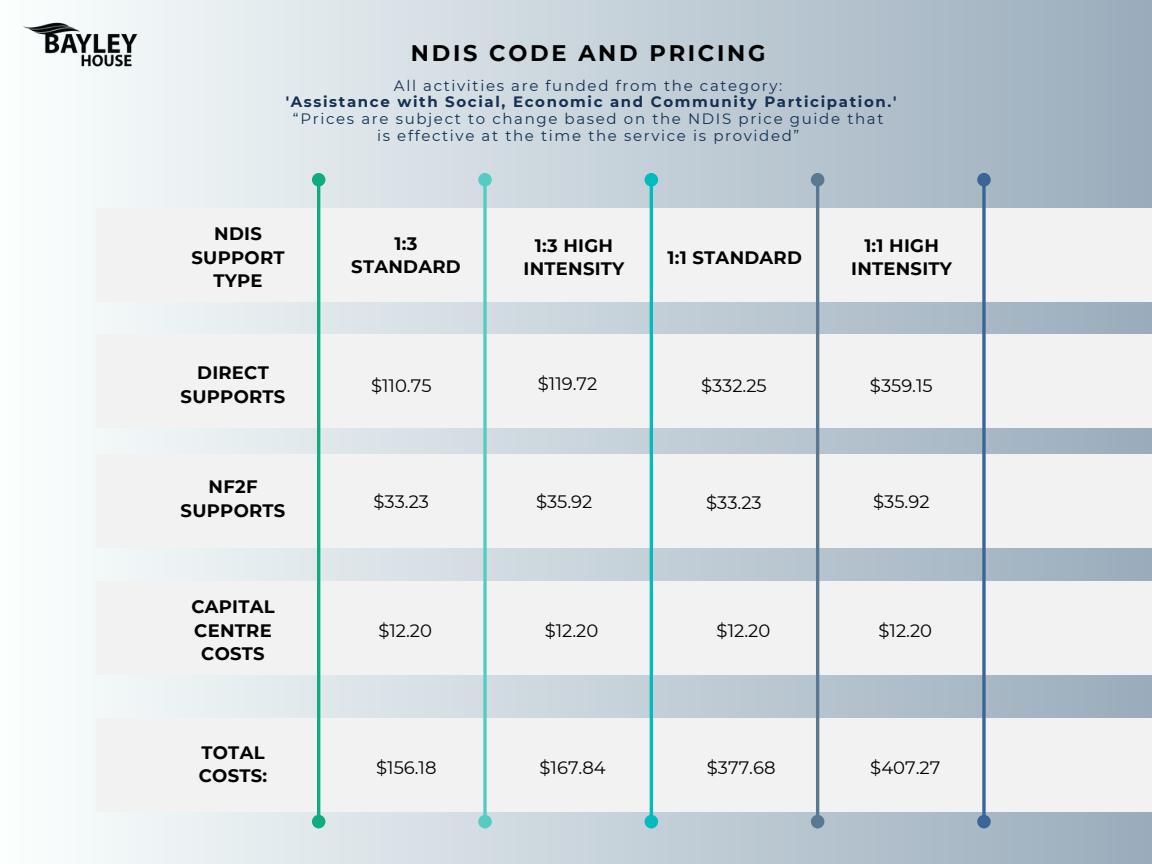
<style>
.page{position:relative;width:1152px;height:864px;background:#fff}
.page>*{position:absolute;margin:0;border:0;box-sizing:border-box;transform-origin:0 0}
.t1{font:700 22.5px "Montserrat";letter-spacing:.12em;color:#000}
.t2{font:700 18px/23.7px "Montserrat";letter-spacing:.015em;color:#000;text-align:center}
.t3{font:18px "Montserrat";color:#000}
.t4{font:15px "Montserrat";letter-spacing:.11em;color:#153054}
.t5{font:700 15px "Montserrat";letter-spacing:.11em;color:#153054}
</style>
<div class="page">
<div style="left:0;top:0;width:1152px;height:864px;background:linear-gradient(to right,#fbfffe,#9aacbb)"></div>
<div style="left:96px;top:208px;width:1056px;height:93px;background:#f2f2f2"></div>
<div style="left:96px;top:334px;width:1056px;height:94px;background:#f2f2f2"></div>
<div style="left:96px;top:454px;width:1056px;height:94px;background:#f2f2f2"></div>
<div style="left:96px;top:581px;width:1056px;height:94px;background:#f2f2f2"></div>
<div style="left:96px;top:718px;width:1056px;height:94px;background:#f2f2f2"></div>
<svg style="left:483px;top:187px;width:4px;height:628px;background:#6bd0c7"></svg>
<div style="left:480px;top:817px;width:10px;height:10px;background:#55ccc1;border-radius:50%"></div>
<div style="left:478px;top:815px;width:14px;height:13px;border:3px solid #55ccc1;border-radius:50%"></div>
<div style="left:480px;top:175px;width:10px;height:10px;background:#55ccc1;border-radius:50%"></div>
<div style="left:478px;top:173px;width:14px;height:14px;border:3px solid #55ccc1;border-radius:50%"></div>
<hr style="left:317px;top:186px;width:3px;height:630px;background:#0fac81">
<div style="left:314px;top:817px;width:10px;height:10px;background:#0fac81;border-radius:50%"></div>
<div style="left:312px;top:815px;width:13px;height:13px;border:3px solid #0fac81;border-radius:50%"></div>
<div style="left:314px;top:175px;width:10px;height:10px;background:#0fac81;border-radius:50%"></div>
<div style="left:312px;top:173px;width:13px;height:14px;border:3px solid #0fac81;border-radius:50%"></div>
<hr style="left:650px;top:186px;width:3px;height:630px;background:#00bcbc">
<div style="left:646px;top:817px;width:10px;height:10px;background:#00bcbc;border-radius:50%"></div>
<div style="left:645px;top:815px;width:13px;height:13px;border:3px solid #00bcbc;border-radius:50%"></div>
<div style="left:646px;top:175px;width:10px;height:10px;background:#00bcbc;border-radius:50%"></div>
<div style="left:645px;top:173px;width:13px;height:14px;border:3px solid #00bcbc;border-radius:50%"></div>
<hr style="left:816px;top:186px;width:3px;height:630px;background:#5b7891">
<div style="left:813px;top:817px;width:10px;height:10px;background:#5b7891;border-radius:50%"></div>
<div style="left:811px;top:815px;width:13px;height:13px;border:3px solid #5b7891;border-radius:50%"></div>
<div style="left:813px;top:175px;width:10px;height:10px;background:#5b7891;border-radius:50%"></div>
<div style="left:811px;top:173px;width:13px;height:14px;border:3px solid #5b7891;border-radius:50%"></div>
<svg style="left:982px;top:187px;width:4px;height:628px;background:#5478a3"></svg>
<div style="left:979px;top:817px;width:10px;height:10px;background:#3b6597;border-radius:50%"></div>
<div style="left:977px;top:815px;width:14px;height:13px;border:3px solid #3b6597;border-radius:50%"></div>
<div style="left:979px;top:175px;width:10px;height:10px;background:#3b6597;border-radius:50%"></div>
<div style="left:977px;top:173px;width:14px;height:14px;border:3px solid #3b6597;border-radius:50%"></div>
<img style="left:22px;top:20px;width:117px;height:48px">
<p class="t1" style="left:411px;top:40px;width:356px">NDIS CODE AND PRICING</p>
<h1 class="t4" style="left:394px;top:76px;width:390px">All activities are funded from the category:</h1>
<p class="t5" style="left:286px;top:93px;width:612px">'Assistance with Social, Economic and Community Participation.'</p>
<p class="t4" style="left:293px;top:110px;width:592px">“Prices are subject to change based on the NDIS price guide that</p>
<p class="t4" style="left:377px;top:127px;width:424px">is effective at the time the service is provided”</p>
<h2 class="t2" style="left:192px;top:222px;width:95px">NDIS<br>SUPPORT<br>TYPE</h2>
<h2 class="t2" style="left:181px;top:361px;width:106px">DIRECT<br>SUPPORTS</h2>
<h2 class="t2" style="left:181px;top:475px;width:106px">NF2F<br>SUPPORTS</h2>
<h2 class="t2" style="left:191px;top:595px;width:85px">CAPITAL<br>CENTRE<br>COSTS</h2>
<h2 class="t2" style="left:199px;top:740px;width:70px;text-align:left">TOTAL<br>COSTS:</h2>
<h3 class="t2" style="left:351px;top:231px;width:111px">1:3<br>STANDARD</h3>
<h3 class="t2" style="left:524px;top:234px;width:102px">1:3 HIGH<br>INTENSITY</h3>
<h3 class="t2" style="left:668px;top:245px;width:136px">1:1 STANDARD</h3>
<h3 class="t2" style="left:851px;top:234px;width:102px">1:1 HIGH<br>INTENSITY</h3>
<h2 class="t3" style="left:371px;top:374px;width:62px">$110.75</h2>
<h3 class="t3" style="left:538px;top:372px;width:61px">$119.72</h3>
<h3 class="t3" style="left:701px;top:374px;width:67px">$332.25</h3>
<h3 class="t3" style="left:870px;top:374px;width:64px">$359.15</h3>
<h3 class="t3" style="left:374px;top:491px;width:57px">$33.23</h3>
<h2 class="t3" style="left:536px;top:491px;width:58px">$35.92</h2>
<h3 class="t3" style="left:706px;top:492px;width:57px">$33.23</h3>
<h3 class="t3" style="left:873px;top:491px;width:58px">$35.92</h3>
<h3 class="t3" style="left:378px;top:619px;width:55px">$12.20</h3>
<h3 class="t3" style="left:545px;top:620px;width:55px">$12.20</h3>
<h2 class="t3" style="left:717px;top:619px;width:55px">$12.20</h2>
<h3 class="t3" style="left:878px;top:619px;width:55px">$12.20</h3>
<h3 class="t3" style="left:376px;top:756px;width:62px">$156.18</h3>
<h3 class="t3" style="left:540px;top:756px;width:68px">$167.84</h3>
<h3 class="t3" style="left:707px;top:756px;width:70px">$377.68</h3>
<h2 class="t3" style="left:870px;top:756px;width:72px">$407.27</h2>
</div>
